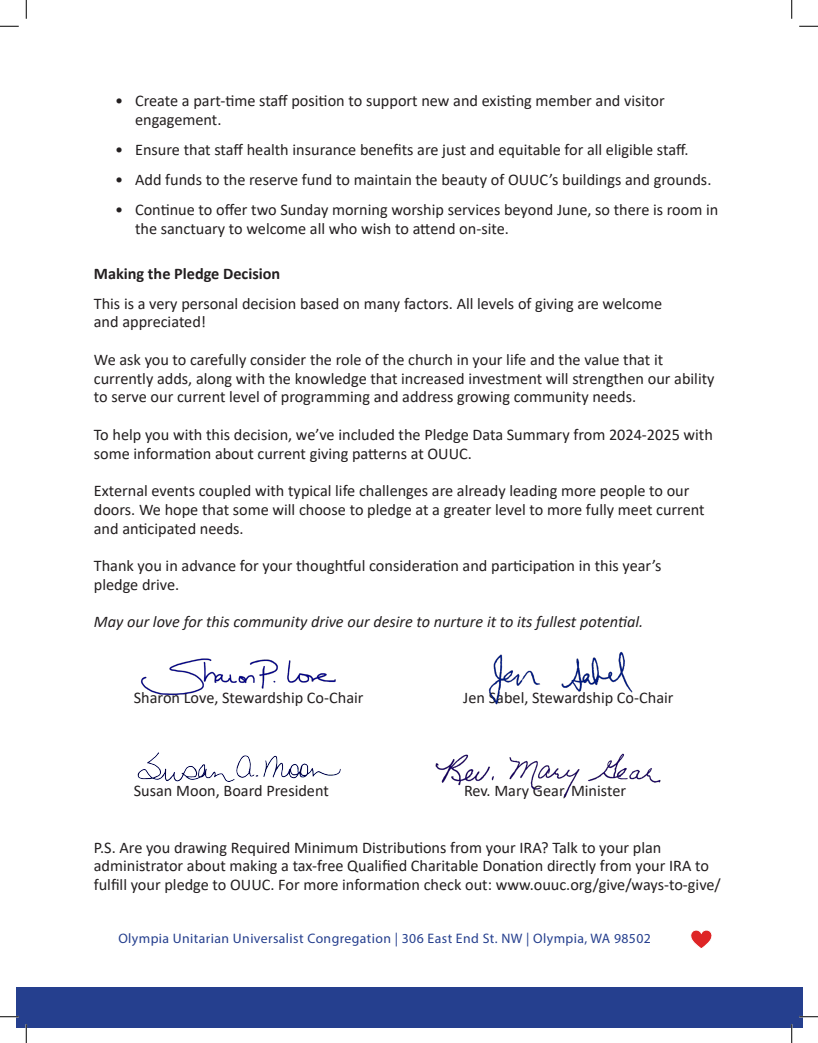
<style>
.page{position:relative;width:818px;height:1043px;background:#fff}
.page>*{position:absolute;margin:0;border:0;box-sizing:border-box;transform-origin:0 0}
.t1{font:16.25px/18.8px "Calibri";color:#231f20}
.t2{font:italic 16.25px "Calibri";color:#231f20}
.t3{font:700 16.25px "Calibri";color:#231f20}
.t4{font:13.75px "Myriad Pro";letter-spacing:.03em;color:#253f8e}
</style>
<div class="page">
<svg style="left:690px;top:930px;width:22px;height:18px"></svg>
<div style="left:16px;top:987px;width:786px;height:41px;background:#253f8e"></div>
<img style="left:488px;top:651px;width:145px;height:54px">
<img style="left:435px;top:753px;width:226px;height:45px">
<img style="left:141px;top:658px;width:195px;height:38px">
<img style="left:137px;top:752px;width:204px;height:30px">
<svg style="left:0;top:25px;width:19px;height:2px"></svg>
<svg style="left:799px;top:25px;width:19px;height:2px"></svg>
<svg style="left:0;top:1016px;width:19px;height:1px"></svg>
<svg style="left:799px;top:1015px;width:19px;height:2px"></svg>
<svg style="left:25px;top:0;width:2px;height:19px"></svg>
<svg style="left:25px;top:1024px;width:2px;height:18px"></svg>
<svg style="left:791px;top:0;width:1px;height:19px"></svg>
<svg style="left:790px;top:1024px;width:2px;height:18px"></svg>
<p class="t1" style="left:135px;top:91px;width:531px;text-indent:-20px">• Create a part-time staff position to support new and existing member and visitor engagement.</p>
<p class="t1" style="left:115px;top:140px;width:575px">• Ensure that staff health insurance benefits are just and equitable for all eligible staff.</p>
<p class="t1" style="left:115px;top:170px;width:598px">• Add funds to the reserve fund to maintain the beauty of OUUC’s buildings and grounds.</p>
<p class="t1" style="left:135px;top:200px;width:584px;text-indent:-20px">• Continue to offer two Sunday morning worship services beyond June, so there is room in the sanctuary to welcome all who wish to attend on-site.</p>
<p class="t3" style="left:94px;top:262px;width:188px">Making the Pledge Decision</p>
<p class="t1" style="left:94px;top:293px;width:570px">This is a very personal decision based on many factors. All levels of giving are welcome and appreciated!</p>
<p class="t1" style="left:94px;top:350px;width:622px">We ask you to carefully consider the role of the church in your life and the value that it currently adds, along with the knowledge that increased investment will strengthen our ability to serve our current level of programming and address growing community needs.</p>
<p class="t1" style="left:94px;top:425px;width:620px">To help you with this decision, we’ve included the Pledge Data Summary from 2024-2025 with some information about current giving patterns at OUUC.</p>
<p class="t1" style="left:94px;top:481px;width:612px">External events coupled with typical life challenges are already leading more people to our doors. We hope that some will choose to pledge at a greater level to more fully meet current and anticipated needs.</p>
<p class="t1" style="left:94px;top:556px;width:569px">Thank you in advance for your thoughtful consideration and participation in this year’s pledge drive.</p>
<p class="t2" style="left:94px;top:611px;width:551px">May our love for this community drive our desire to nurture it to its fullest potential.</p>
<p class="t1" style="left:134px;top:687px;width:231px">Sharon Love, Stewardship Co-Chair</p>
<p class="t1" style="left:463px;top:687px;width:212px">Jen Sabel, Stewardship Co-Chair</p>
<p class="t1" style="left:134px;top:781px;width:196px">Susan Moon, Board President</p>
<p class="t1" style="left:464px;top:781px;width:163px">Rev. Mary Gear, Minister</p>
<p class="t1" style="left:94px;top:837px;width:628px">P.S. Are you drawing Required Minimum Distributions from your IRA? Talk to your plan administrator about making a tax-free Qualified Charitable Donation directly from your IRA to fulfill your pledge to OUUC. For more information check out: www.ouuc.org/give/ways-to-give/</p>
<p class="t4" style="left:118px;top:929px;width:534px">Olympia Unitarian Universalist Congregation | 306 East End St. NW | Olympia, WA 98502</p>
</div>
